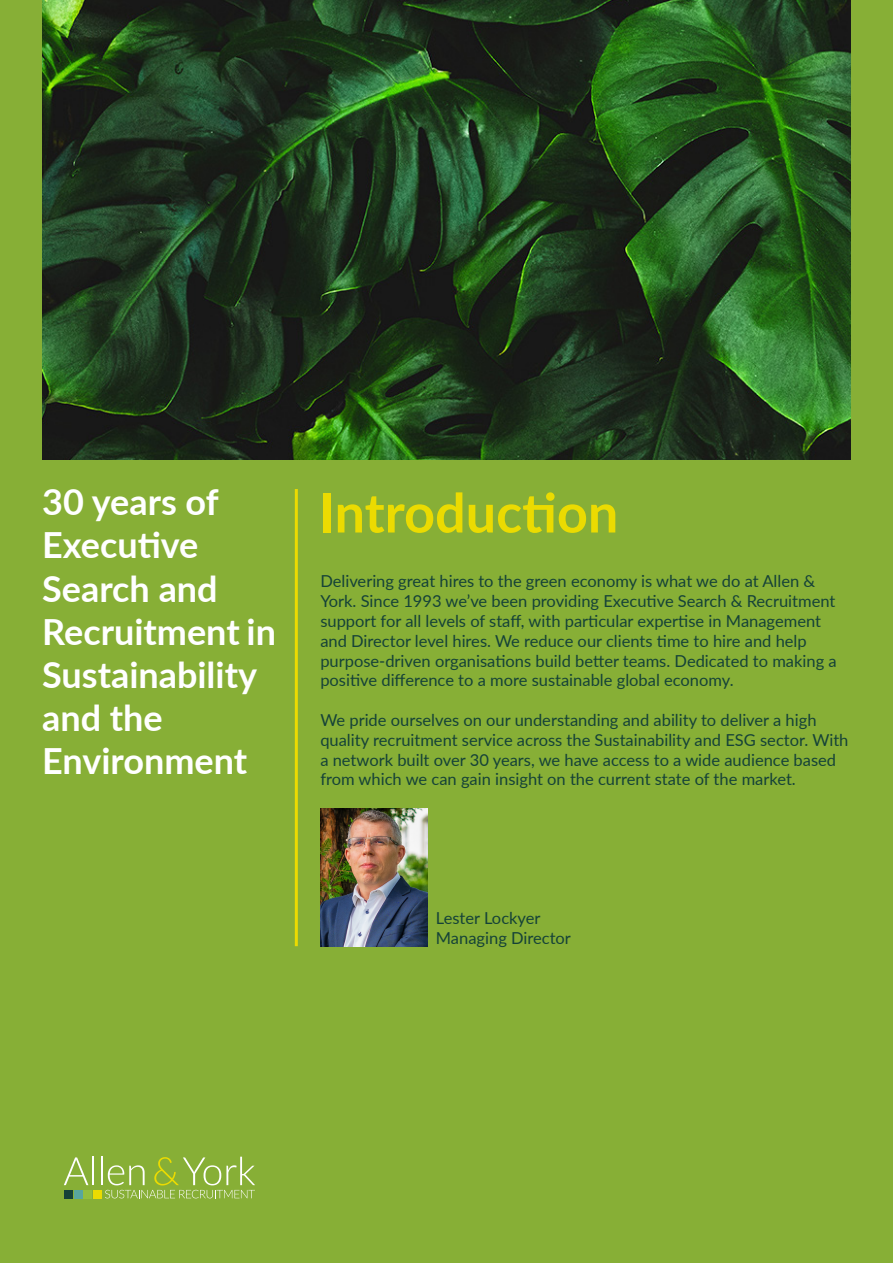
<style>
.page{position:relative;width:893px;height:1263px;background:#87af36}
.page>*{position:absolute;margin:0;border:0;box-sizing:border-box;transform-origin:0 0}
.t1{font:700 54px "Lato";color:#ebdb01}
.t2{font:700 36px/43.2px "Lato";color:#fff}
.t3{font:16.5px/19.8px "Lato";color:#154238}
</style>
<div class="page">
<svg style="left:64px;top:1157px;width:24px;height:28px"></svg>
<hr style="left:92px;top:1157px;width:2px;height:28px;background:#fff">
<div style="left:64px;top:1190px;width:9px;height:9px;background:#154238"></div>
<div style="left:74px;top:1190px;width:9px;height:9px;background:#58a69e"></div>
<div style="left:83px;top:1190px;width:9px;height:9px;background:#94be3d"></div>
<div style="left:93px;top:1190px;width:9px;height:9px;background:#ebdb01"></div>
<svg style="left:101px;top:1157px;width:154px;height:41px"></svg>
<img style="left:43px;top:0;width:807px;height:459px">
<hr style="left:295px;top:489px;width:3px;height:457px;background:#ebdb01">
<img style="left:320px;top:808px;width:107px;height:138px">
<p class="t2" style="left:42px;top:479px;width:235px">30 years of<br>Executive<br>Search and<br>Recruitment in<br>Sustainability and the<br>Environment</p>
<p class="t1" style="left:319px;top:473px;width:301px">Introduction</p>
<p class="t3" style="left:320px;top:571px;width:518px">Delivering great hires to the green economy is what we do at Allen &amp; York. Since 1993 we’ve been providing Executive Search &amp; Recruitment support for all levels of staff, with particular expertise in Management and Director level hires. We reduce our clients time to hire and help purpose-driven organisations build better teams. Dedicated to making a positive difference to a more sustainable global economy.</p>
<p class="t3" style="left:320px;top:709px;width:530px">We pride ourselves on our understanding and ability to deliver a high quality recruitment service across the Sustainability and ESG sector. With a network built over 30 years, we have access to a wide audience based from which we can gain insight on the current state of the market.</p>
<p class="t3" style="left:436px;top:907px;width:106px">Lester Lockyer</p>
<p class="t3" style="left:436px;top:927px;width:137px">Managing Director</p>
</div>
